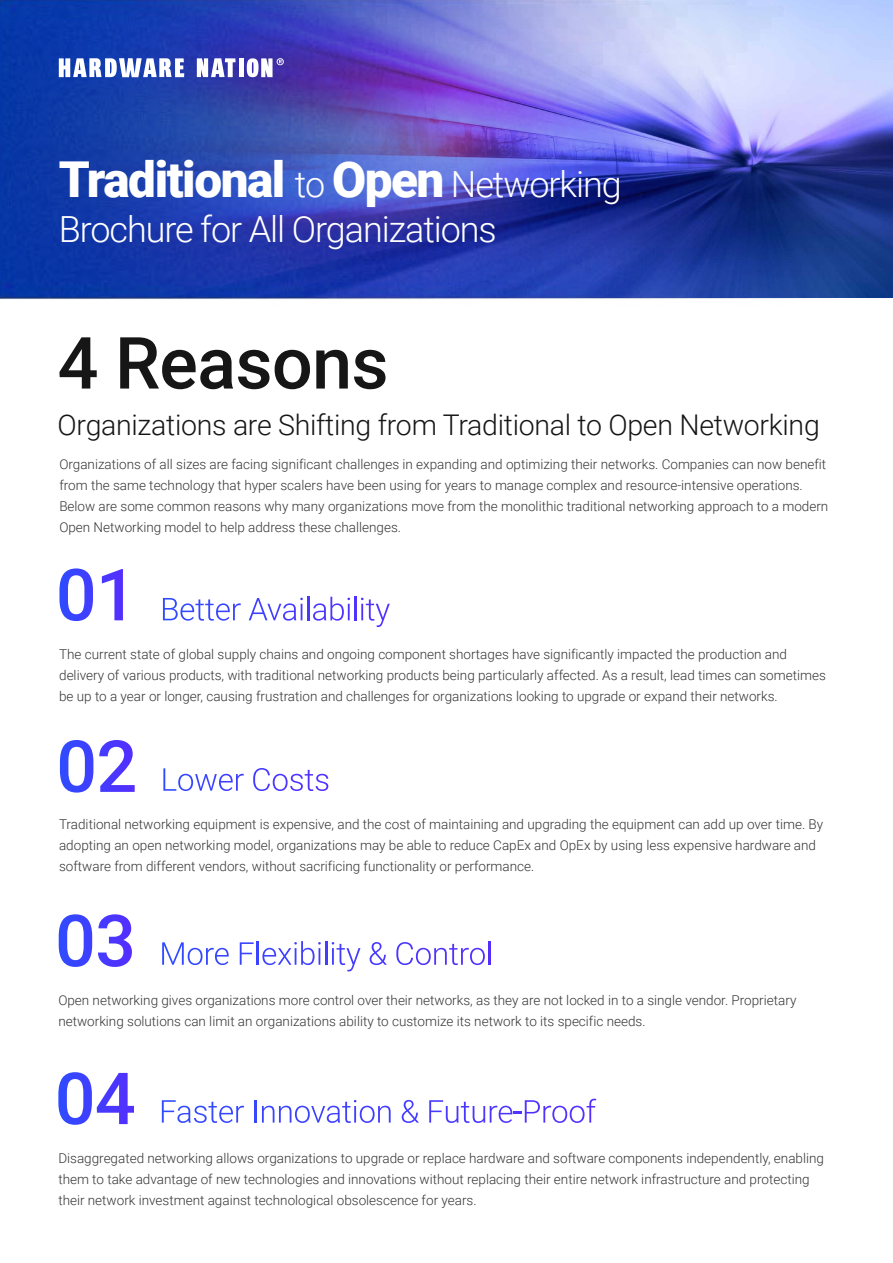
<style>
.page{position:relative;width:893px;height:1263px;background:#fff}
.page>*{position:absolute;margin:0;border:0;box-sizing:border-box;transform-origin:0 0}
.t1{font:500 72px "Roboto";letter-spacing:-.01em;color:#161616}
.t2{font:900 49.5px "Roboto";letter-spacing:-.03em;color:#fff}
.t3{font:300 36px "Roboto";letter-spacing:-.03em;color:#fff}
.t4{font:300 28.5px "Roboto";letter-spacing:-.01em;color:#161616}
.t5{font:300 13.5px/21px "Roboto";color:#353535}
.s1{font-weight:300;font-size:36px}
</style>
<div class="page">
<svg style="left:59px;top:568px;width:34px;height:53px"></svg>
<svg style="left:102px;top:569px;width:21px;height:51px"></svg>
<svg style="left:163px;top:598px;width:78px;height:23px"></svg>
<svg style="left:249px;top:598px;width:54px;height:23px"></svg>
<hr style="left:307px;top:597px;width:2px;height:23px;background:#4738ff">
<svg style="left:313px;top:597px;width:77px;height:30px"></svg>
<svg style="left:60px;top:740px;width:33px;height:52px"></svg>
<svg style="left:99px;top:740px;width:36px;height:52px"></svg>
<svg style="left:163px;top:768px;width:81px;height:23px"></svg>
<svg style="left:253px;top:768px;width:75px;height:23px"></svg>
<svg style="left:59px;top:914px;width:33px;height:53px"></svg>
<svg style="left:98px;top:914px;width:34px;height:53px"></svg>
<svg style="left:162px;top:942px;width:67px;height:23px"></svg>
<svg style="left:240px;top:942px;width:14px;height:23px"></svg>
<hr style="left:257px;top:941px;width:2px;height:24px;background:#3a43ff">
<svg style="left:262px;top:941px;width:59px;height:24px"></svg>
<hr style="left:325px;top:941px;width:2px;height:24px;background:#423cff">
<svg style="left:332px;top:942px;width:28px;height:29px"></svg>
<svg style="left:370px;top:942px;width:17px;height:23px"></svg>
<svg style="left:396px;top:941px;width:94px;height:24px"></svg>
<svg style="left:58px;top:1072px;width:76px;height:53px"></svg>
<svg style="left:162px;top:1100px;width:82px;height:23px"></svg>
<hr style="left:255px;top:1100px;width:2px;height:22px;background:#3745ff">
<svg style="left:262px;top:1100px;width:129px;height:23px"></svg>
<svg style="left:402px;top:1100px;width:17px;height:23px"></svg>
<svg style="left:429px;top:1099px;width:167px;height:24px"></svg>
<img style="left:0;top:0;width:893px;height:299px">
<svg style="left:197px;top:58px;width:39px;height:19px"></svg>
<div style="left:239px;top:58px;width:5px;height:19px;background:#fff"></div>
<svg style="left:59px;top:58px;width:125px;height:19px"></svg>
<svg style="left:247px;top:58px;width:37px;height:19px"></svg>
<h2 class="t2" style="left:59px;top:145px;width:564px">Traditional <span class="s1">to</span> Open <span class="s1">Networking</span></h2>
<h3 class="t3" style="left:59px;top:204px;width:439px">Brochure for All Organizations</h3>
<h1 class="t1" style="left:58px;top:312px;width:332px">4 Reasons</h1>
<h3 class="t4" style="left:58px;top:405px;width:764px">Organizations are Shifting from Traditional to Open Networking</h3>
<p class="t5" style="left:59px;top:453px;width:770px">Organizations of all sizes are facing significant challenges in expanding and optimizing their networks. Companies can now benefit from the same technology that hyper scalers have been using for years to manage complex and resource-intensive operations.<br>Below are some common reasons why many organizations move from the monolithic traditional networking approach to a modern Open Networking model to help address these challenges.</p>
<p class="t5" style="left:59px;top:643px;width:768px">The current state of global supply chains and ongoing component shortages have significantly impacted the production and delivery of various products, with traditional networking products being particularly affected. As a result, lead times can sometimes be up to a year or longer, causing frustration and challenges for organizations looking to upgrade or expand their networks.</p>
<p class="t5" style="left:59px;top:813px;width:766px">Traditional networking equipment is expensive, and the cost of maintaining and upgrading the equipment can add up over time. By adopting an open networking model, organizations may be able to reduce CapEx and OpEx by using less expensive hardware and software from different vendors, without sacrificing functionality or performance.</p>
<p class="t5" style="left:58px;top:989px;width:740px">Open networking gives organizations more control over their networks, as they are not locked in to a single vendor. Proprietary networking solutions can limit an organizations ability to customize its network to its specific needs.</p>
<p class="t5" style="left:58px;top:1147px;width:767px">Disaggregated networking allows organizations to upgrade or replace hardware and software components independently, enabling them to take advantage of new technologies and innovations without replacing their entire network infrastructure and protecting their network investment against technological obsolescence for years.</p>
</div>
